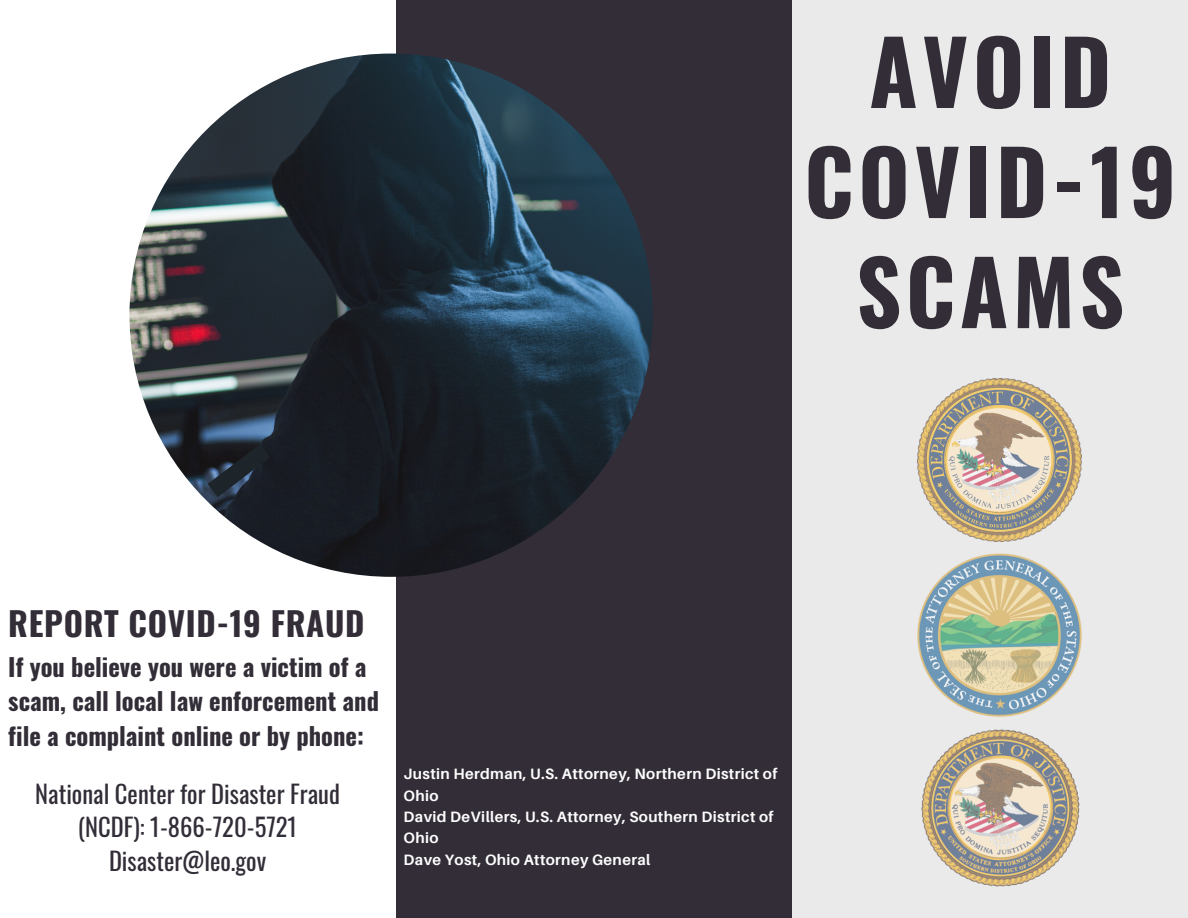
<style>
.page{position:relative;width:1188px;height:918px;background:#fff}
.page>*{position:absolute;margin:0;border:0;box-sizing:border-box;transform-origin:0 0}
.t1{font:700 88.05px/110.1px "Oswald";letter-spacing:.05em;color:#322d37;text-align:center}
.t2{font:700 33px "Oswald";letter-spacing:.02em;color:#322d37}
.t3{font:700 24.6px/34px "Oswald";color:#322d37}
.t4{font:24.6px/33.8px "Oswald";color:#322d37;text-align:center}
.t5{font:700 15px/21.3px "Aileron";letter-spacing:.025em;color:#fdfdfd}
</style>
<div class="page">
<div style="left:396px;top:0;width:410px;height:918px;background:#322d37"></div>
<div style="left:792px;top:0;width:396px;height:918px;background:#ebeaea"></div>
<img style="left:129px;top:54px;width:524px;height:523px;border-radius:50%">
<svg style="left:207px;top:444px;width:63px;height:53px;background:#202731"></svg>
<img style="left:918px;top:379px;width:163px;height:163px">
<img style="left:918px;top:553px;width:164px;height:163px">
<img style="left:921px;top:729px;width:159px;height:158px">
<h1 class="t1" style="left:804px;top:13px;width:374px">AVOID<br>COVID-19<br>SCAMS</h1>
<h2 class="t2" style="left:8px;top:598px;width:358px">REPORT COVID-19 FRAUD</h2>
<h3 class="t3" style="left:8px;top:649px;width:372px">If you believe you were a victim of a scam, call local law enforcement and file a complaint online or by phone:</h3>
<h3 class="t4" style="left:35px;top:776px;width:306px">National Center for Disaster Fraud (NCDF): 1-866-720-5721<br>Disaster@leo.gov</h3>
<p class="t5" style="left:404px;top:763px;width:375px">Justin Herdman, U.S. Attorney, Northern District of<br>Ohio<br>David DeVillers, U.S. Attorney, Southern District of<br>Ohio<br>Dave Yost, Ohio Attorney General</p>
</div>
